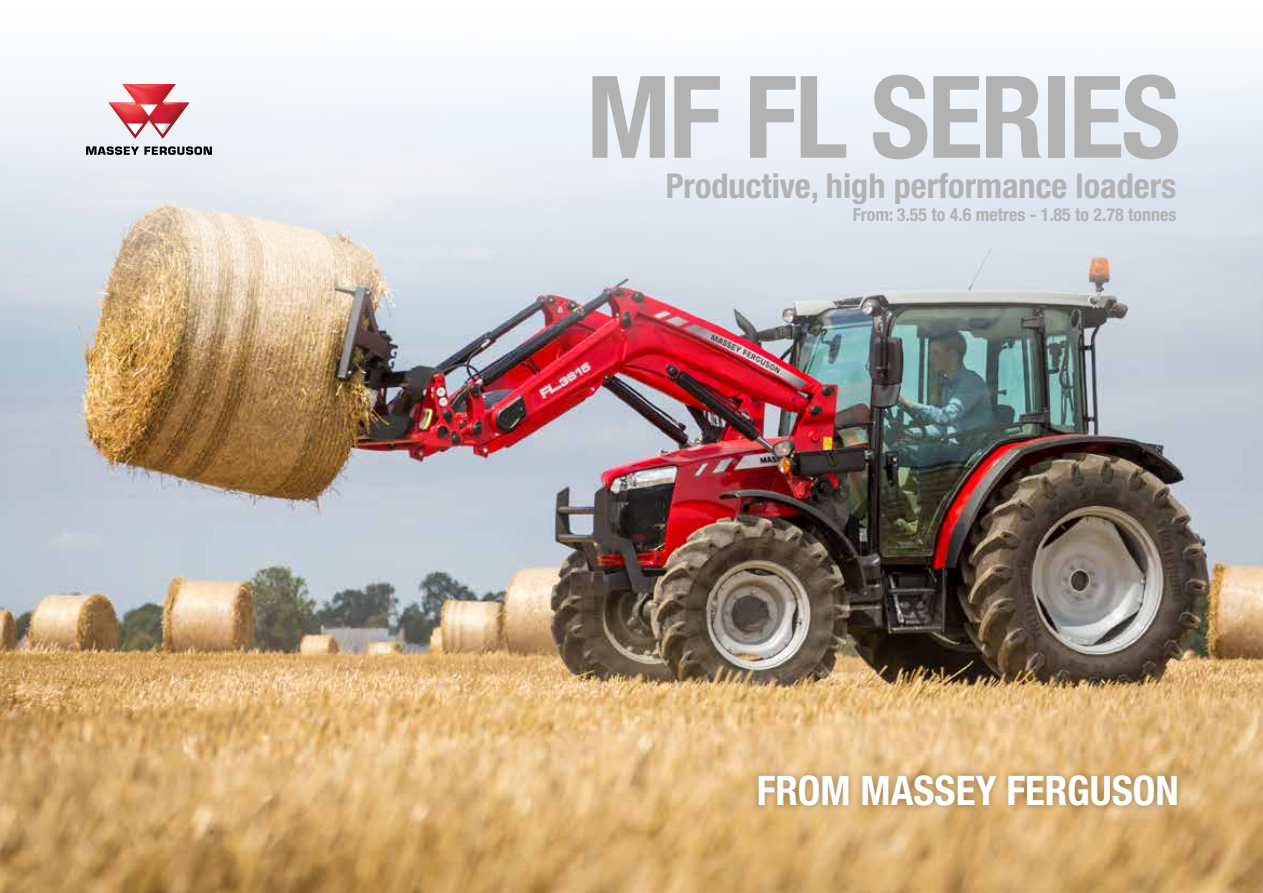
<style>
.page{position:relative;width:1263px;height:893px;background:#fff}
.page>*{position:absolute;margin:0;border:0;box-sizing:border-box;transform-origin:0 0}
.t1{font:700 condensed 114.15px "Helvetica Neue LTW1 G";letter-spacing:-.02em;color:#b2b2b2}
.t2{font:700 condensed 40.8px "Helvetica Neue LTW1 G";color:#fff}
.t3{font:700 condensed 34.2px "Helvetica Neue LTW1 G";color:#b2b2b2}
.t4{font:700 condensed 18px "Helvetica Neue LTW1 G";color:#b2b2b2}
</style>
<div class="page">
<img style="left:0;top:71px;width:1263px;height:822px">
<svg style="left:86px;top:146px;width:126px;height:9px"></svg>
<svg style="left:109px;top:84px;width:80px;height:55px"></svg>
<div style="left:751px;top:768px;width:434px;height:45px;background:#000;opacity:.31"></div>
<h1 class="t1" style="left:586px;top:49px;width:596px">MF FL SERIES</h1>
<h3 class="t3" style="left:666px;top:165px;width:512px">Productive, high performance loaders</h3>
<p class="t4" style="left:853px;top:204px;width:325px">From: 3.55 to 4.6 metres - 1.85 to 2.78 tonnes</p>
<h2 class="t2" style="left:757px;top:766px;width:424px">FROM MASSEY FERGUSON</h2>
</div>
